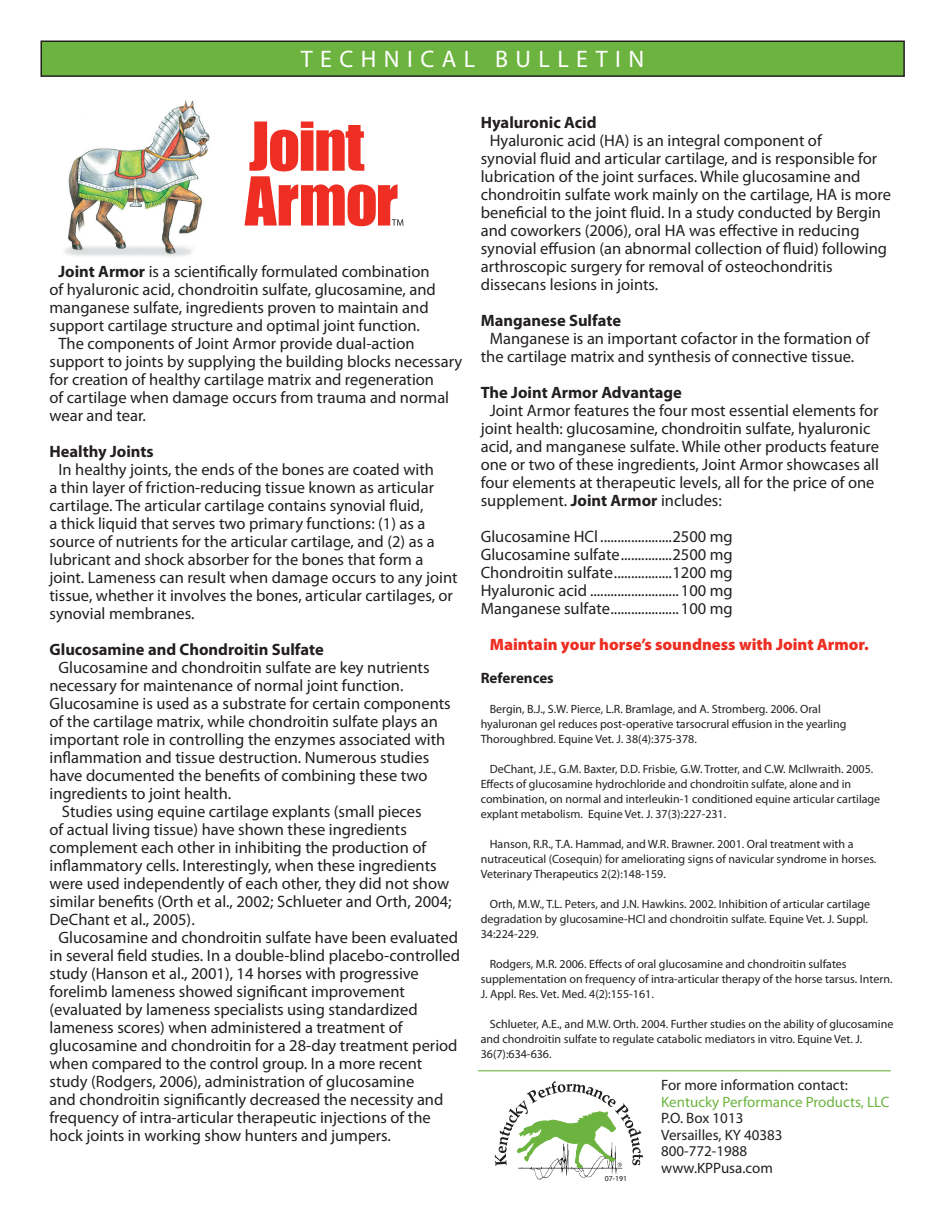
<style>
.page{position:relative;width:945px;height:1215px;background:#fff}
.page>*{position:absolute;margin:0;border:0;box-sizing:border-box;transform-origin:0 0}
.t1{font:24px "Myriad Pro";letter-spacing:.31em;color:#fff}
.t2{font:16.5px/18px "Myriad Pro";color:#231f20}
.t3{font:700 16.5px "Myriad Pro";color:#231f20}
.t4{font:900 16.5px "Myriad Pro";color:#ee2e22}
.t5{font:15px "Myriad Pro";color:#231f20}
.t6{font:15px "Myriad Pro";color:#6cb43f}
.t7{font:700 15px "Myriad Pro";color:#231f20}
.t8{font:12px/15px "Myriad Pro";color:#231f20}
.t9{font:7.5px "Myriad Web Pro";color:#231f20}
.s1{font-weight:700}
</style>
<div class="page">
<svg style="left:244px;top:122px;width:159px;height:104px"></svg>
<div style="left:41px;top:41px;width:863px;height:35px;background:#6cb43f"></div>
<div style="left:40px;top:40px;width:865px;height:37px;border:2px solid #231f20"></div>
<img style="left:65px;top:100px;width:145px;height:157px">
<svg style="left:495px;top:1081px;width:148px;height:98px"></svg>
<hr style="left:478px;top:1070px;width:413px;height:1px;background:#6cb43f">
<p class="t1" style="left:301px;top:44px;width:345px">TECHNICAL BULLETIN</p>
<p class="t2" style="left:50px;top:262px;width:388px;text-indent:9px"><span class="s1">Joint Armor</span> is a scientifically formulated combination of hyaluronic acid, chondroitin sulfate, glucosamine, and manganese sulfate, ingredients proven to maintain and support cartilage structure and optimal joint function.</p>
<p class="t2" style="left:50px;top:334px;width:414px;text-indent:9px">The components of Joint Armor provide dual-action support to joints by supplying the building blocks necessary for creation of healthy cartilage matrix and regeneration<br>of cartilage when damage occurs from trauma and normal wear and tear.</p>
<p class="t3" style="left:50px;top:440px;width:106px">Healthy Joints</p>
<p class="t2" style="left:50px;top:460px;width:410px;text-indent:9px">In healthy joints, the ends of the bones are coated with<br>a thin layer of friction-reducing tissue known as articular cartilage. The articular cartilage contains synovial fluid,<br>a thick liquid that serves two primary functions: (1) as a source of nutrients for the articular cartilage, and (2) as a lubricant and shock absorber for the bones that form a joint. Lameness can result when damage occurs to any joint tissue, whether it involves the bones, articular cartilages, or synovial membranes.</p>
<p class="t3" style="left:50px;top:638px;width:276px">Glucosamine and Chondroitin Sulfate</p>
<p class="t2" style="left:50px;top:658px;width:403px;text-indent:9px">Glucosamine and chondroitin sulfate are key nutrients necessary for maintenance of normal joint function.<br>Glucosamine is used as a substrate for certain components of the cartilage matrix, while chondroitin sulfate plays an important role in controlling the enzymes associated with inflammation and tissue destruction. Numerous studies have documented the benefits of combining these two ingredients to joint health.</p>
<p class="t2" style="left:50px;top:802px;width:404px;text-indent:12px">Studies using equine cartilage explants (small pieces<br>of actual living tissue) have shown these ingredients complement each other in inhibiting the production of inflammatory cells. Interestingly, when these ingredients were used independently of each other, they did not show similar benefits (Orth et al., 2002; Schlueter and Orth, 2004; DeChant et al., 2005).</p>
<p class="t2" style="left:50px;top:928px;width:412px;text-indent:9px">Glucosamine and chondroitin sulfate have been evaluated in several field studies. In a double-blind placebo-controlled study (Hanson et al., 2001), 14 horses with progressive forelimb lameness showed significant improvement (evaluated by lameness specialists using standardized lameness scores) when administered a treatment of glucosamine and chondroitin for a 28-day treatment period when compared to the control group. In a more recent study (Rodgers, 2006), administration of glucosamine<br>and chondroitin significantly decreased the necessity and frequency of intra-articular therapeutic injections of the hock joints in working show hunters and jumpers.</p>
<p class="t3" style="left:481px;top:112px;width:117px">Hyaluronic Acid</p>
<p class="t2" style="left:481px;top:131px;width:412px;text-indent:9px">Hyaluronic acid (HA) is an integral component of<br>synovial fluid and articular cartilage, and is responsible for lubrication of the joint surfaces. While glucosamine and chondroitin sulfate work mainly on the cartilage, HA is more beneficial to the joint fluid. In a study conducted by Bergin and coworkers (2006), oral HA was effective in reducing synovial effusion (an abnormal collection of fluid) following arthroscopic surgery for removal of osteochondritis dissecans lesions in joints.</p>
<p class="t3" style="left:481px;top:310px;width:142px">Manganese Sulfate</p>
<p class="t2" style="left:481px;top:329px;width:390px;text-indent:9px">Manganese is an important cofactor in the formation of the cartilage matrix and synthesis of connective tissue.</p>
<p class="t3" style="left:481px;top:382px;width:203px">The Joint Armor Advantage</p>
<p class="t2" style="left:481px;top:401px;width:400px;text-indent:9px">Joint Armor features the four most essential elements for joint health: glucosamine, chondroitin sulfate, hyaluronic acid, and manganese sulfate. While other products feature one or two of these ingredients, Joint Armor showcases all four elements at therapeutic levels, all for the price of one supplement. <span class="s1">Joint Armor</span> includes:</p>
<p class="t2" style="left:481px;top:527px;width:254px">Glucosamine HCl .....................2500 mg</p>
<p class="t2" style="left:481px;top:545px;width:254px">Glucosamine sulfate...............2500 mg</p>
<p class="t2" style="left:481px;top:563px;width:254px">Chondroitin sulfate.................1200 mg</p>
<p class="t2" style="left:481px;top:581px;width:254px">Hyaluronic acid ..........................100 mg</p>
<p class="t2" style="left:481px;top:599px;width:254px">Manganese sulfate....................100 mg</p>
<p class="t4" style="left:490px;top:633px;width:381px">Maintain your horse’s soundness with Joint Armor.</p>
<p class="t7" style="left:481px;top:668px;width:75px">References</p>
<p class="t8" style="left:481px;top:701px;width:367px;text-indent:9px">Bergin, B.J., S.W. Pierce, L.R. Bramlage, and A. Stromberg. 2006. Oral hyaluronan gel reduces post-operative tarsocrural effusion in the yearling<br>Thoroughbred. Equine Vet. J. 38(4):375-378.</p>
<p class="t8" style="left:481px;top:761px;width:401px;text-indent:9px">DeChant, J.E., G.M. Baxter, D.D. Frisbie, G.W. Trotter, and C.W. McIlwraith. 2005.<br>Effects of glucosamine hydrochloride and chondroitin sulfate, alone and in combination, on normal and interleukin-1 conditioned equine articular cartilage explant metabolism. Equine Vet. J. 37(3):227-231.</p>
<p class="t8" style="left:481px;top:836px;width:397px;text-indent:9px">Hanson, R.R., T.A. Hammad, and W.R. Brawner. 2001. Oral treatment with a nutraceutical (Cosequin) for ameliorating signs of navicular syndrome in horses.<br>Veterinary Therapeutics 2(2):148-159.</p>
<p class="t8" style="left:481px;top:896px;width:391px;text-indent:9px">Orth, M.W., T.L. Peters, and J.N. Hawkins. 2002. Inhibition of articular cartilage degradation by glucosamine-HCl and chondroitin sulfate. Equine Vet. J. Suppl.<br>34:224-229.</p>
<p class="t8" style="left:481px;top:956px;width:413px;text-indent:9px">Rodgers, M.R. 2006. Effects of oral glucosamine and chondroitin sulfates supplementation on frequency of intra-articular therapy of the horse tarsus. Intern.<br>J. Appl. Res. Vet. Med. 4(2):155-161.</p>
<p class="t8" style="left:481px;top:1016px;width:414px;text-indent:9px">Schlueter, A.E., and M.W. Orth. 2004. Further studies on the ability of glucosamine and chondroitin sulfate to regulate catabolic mediators in vitro. Equine Vet. J.<br>36(7):634-636.</p>
<p class="t9" style="left:605px;top:1175px;width:24px">07-191</p>
<p class="t5" style="left:661px;top:1076px;width:188px">For more information contact:</p>
<p class="t6" style="left:661px;top:1092px;width:230px">Kentucky Performance Products, LLC</p>
<p class="t5" style="left:661px;top:1109px;width:84px">P.O. Box 1013</p>
<p class="t5" style="left:661px;top:1125px;width:123px">Versailles, KY 40383</p>
<p class="t5" style="left:661px;top:1142px;width:88px">800-772-1988</p>
<p class="t5" style="left:661px;top:1158px;width:113px">www.KPPusa.com</p>
</div>
